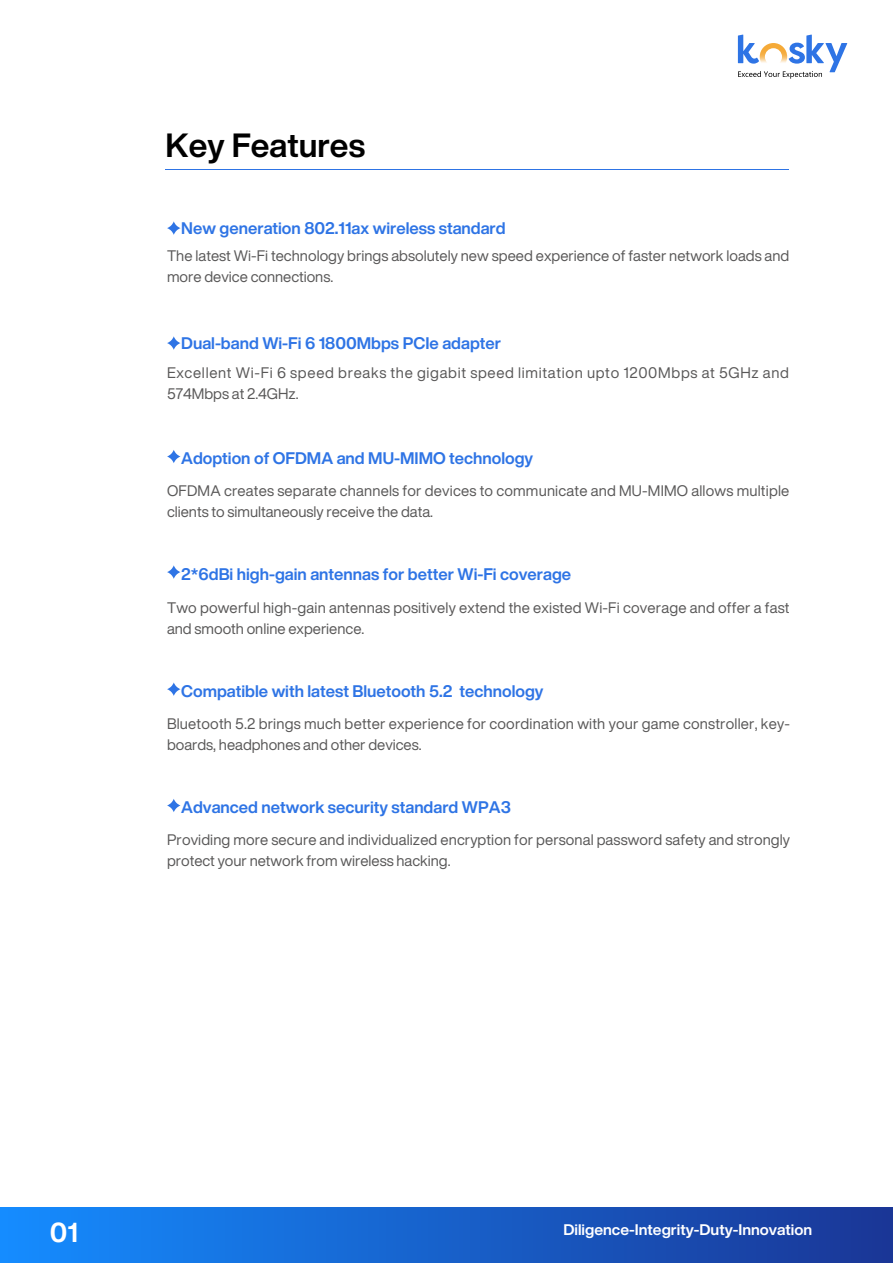
<style>
.page{position:relative;width:893px;height:1263px;background:#fff}
.page>*{position:absolute;margin:0;border:0;box-sizing:border-box;transform-origin:0 0}
.t1{font:700 33px "Helvetica Now Display";color:#000}
.t2{font:700 27px "Helvetica Now Display";color:#fff}
.t3{font:700 16.5px "Helvetica Now Display";color:#2e74e5}
.t4{font:700 15.15px "Helvetica Now Display";color:#fff}
.t5{font:15px/21px "Helvetica Now Display";letter-spacing:.005em;color:#595858}
.t6{font:15px/21px "Helvetica Now Display";letter-spacing:.045em;color:#595858}
</style>
<div class="page">
<div style="left:0;top:1207px;width:892px;height:56px;background:linear-gradient(to right,#158cff,#1a3696)"></div>
<svg style="left:738px;top:35px;width:109px;height:44px"></svg>
<hr style="left:166px;top:169px;width:623px;height:1px;background:#2e74e5">
<svg style="left:167px;top:221px;width:14px;height:14px"></svg>
<svg style="left:167px;top:336px;width:14px;height:14px"></svg>
<svg style="left:167px;top:450px;width:14px;height:13px"></svg>
<svg style="left:167px;top:565px;width:14px;height:14px"></svg>
<svg style="left:167px;top:682px;width:14px;height:14px"></svg>
<svg style="left:167px;top:799px;width:14px;height:13px"></svg>
<h1 class="t1" style="left:166px;top:123px;width:201px">Key Features</h1>
<p class="t3" style="left:181px;top:217px;width:326px">New generation 802.11ax wireless standard</p>
<p class="t5" style="left:167px;top:245px;width:624px">The latest Wi-Fi technology brings absolutely new speed experience of faster network loads and more device connections.</p>
<p class="t3" style="left:181px;top:332px;width:321px">Dual-band Wi-Fi 6 1800Mbps PCIe adapter</p>
<p class="t6" style="left:167px;top:362px;width:623px">Excellent Wi-Fi 6 speed breaks the gigabit speed limitation upto 1200Mbps at 5GHz and<br>574Mbps at 2.4GHz.</p>
<p class="t3" style="left:181px;top:447px;width:353px">Adoption of OFDMA and MU-MIMO technology</p>
<p class="t5" style="left:167px;top:480px;width:624px">OFDMA creates separate channels for devices to communicate and MU-MIMO allows multiple clients to simultaneously receive the data.</p>
<p class="t3" style="left:181px;top:562px;width:391px">2*6dBi high-gain antennas for better Wi-Fi coverage</p>
<p class="t5" style="left:167px;top:597px;width:624px">Two powerful high-gain antennas positively extend the existed Wi-Fi coverage and offer a fast and smooth online experience.</p>
<p class="t3" style="left:181px;top:679px;width:364px">Compatible with latest Bluetooth 5.2 technology</p>
<p class="t5" style="left:167px;top:713px;width:624px">Bluetooth 5.2 brings much better experience for coordination with your game constroller, key&shy;boards, headphones and other devices.</p>
<p class="t3" style="left:181px;top:796px;width:331px">Advanced network security standard WPA3</p>
<p class="t5" style="left:167px;top:829px;width:625px">Providing more secure and individualized encryption for personal password safety and strongly protect your network from wireless hacking.</p>
<h2 class="t2" style="left:50px;top:1214px;width:30px">01</h2>
<p class="t4" style="left:563px;top:1219px;width:250px">Diligence-Integrity-Duty-Innovation</p>
</div>
